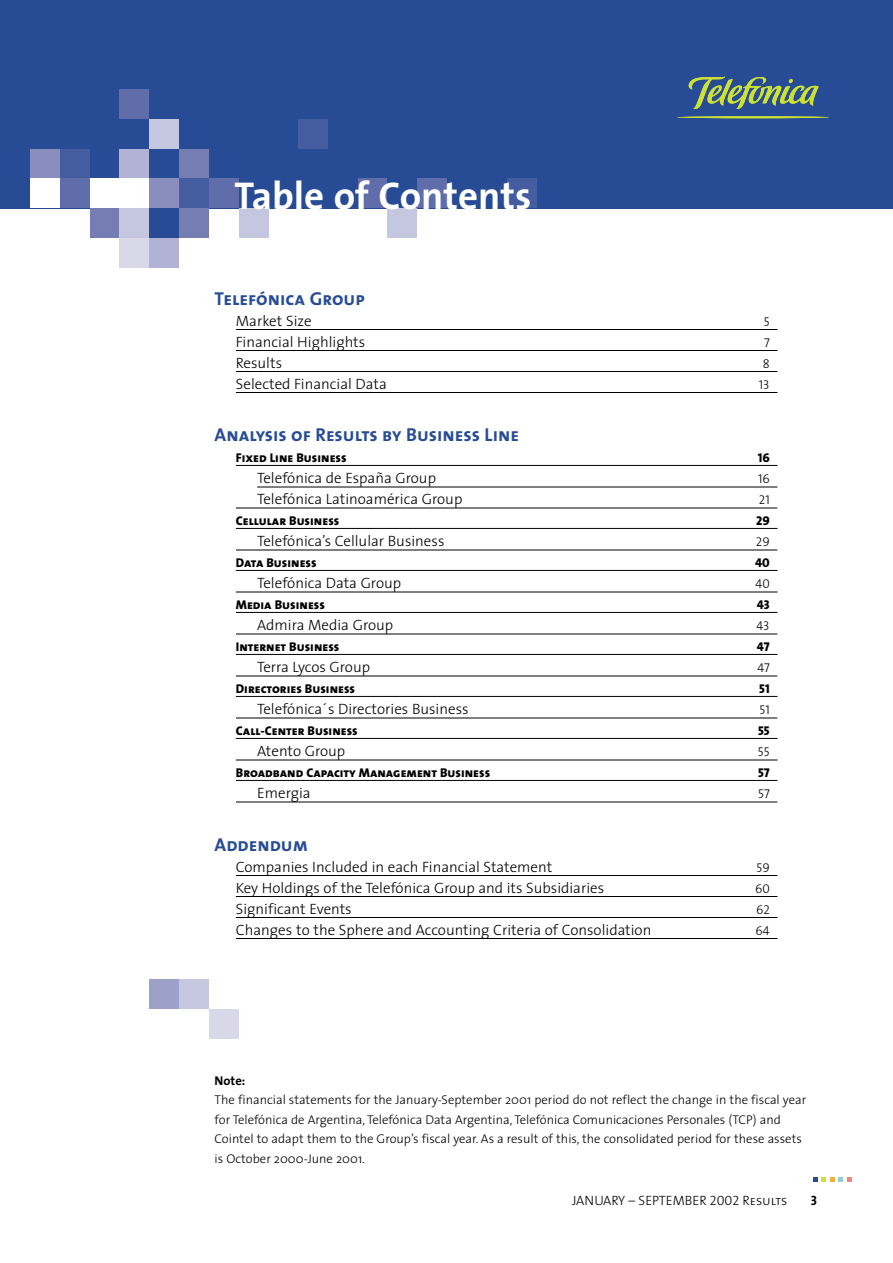
<style>
.page{position:relative;width:893px;height:1263px;background:#fff}
.page>*{position:absolute;margin:0;border:0;box-sizing:border-box;transform-origin:0 0}
.t1{font:700 39px "The Sans";color:#fff}
.t2{font:18.75px "The Sans Bold Caps";color:#274c95}
.t3{font:300 15px "The Sans";color:#000}
.t4{font:13.5px "The Sans Light Caps";color:#000}
.t5{font:13.5px "The Sans Bold Caps";color:#000}
.t6{font:300 12.75px/19.5px "The Sans";color:#000}
.t7{font:12.75px "The Sans Extra Bold Caps";color:#000}
.t8{font:12.75px "The Sans Light Caps";color:#000}
.t9{font:700 12.75px "The Sans";color:#000}
</style>
<div class="page">
<svg style="left:813px;top:1178px;width:38px;height:4px"></svg>
<div style="left:0;top:0;width:892px;height:208px;background:#274c95"></div>
<hr style="left:677px;top:116px;width:152px;height:2px;background:#cce134;border-radius:50%">
<svg style="left:688px;top:77px;width:130px;height:32px"></svg>
<div style="left:119px;top:89px;width:30px;height:30px;background:#5f6daa"></div>
<div style="left:149px;top:119px;width:30px;height:30px;background:#c5c6df"></div>
<div style="left:60px;top:149px;width:30px;height:30px;background:#445ca0"></div>
<div style="left:30px;top:149px;width:30px;height:30px;background:#8a8ebe"></div>
<div style="left:119px;top:149px;width:30px;height:30px;background:#b2b3d4"></div>
<div style="left:179px;top:149px;width:30px;height:30px;background:#757db3"></div>
<div style="left:60px;top:179px;width:30px;height:29px;background:#5f6daa"></div>
<div style="left:30px;top:179px;width:30px;height:29px;background:#fff"></div>
<div style="left:90px;top:179px;width:29px;height:29px;background:#fff"></div>
<div style="left:119px;top:179px;width:30px;height:29px;background:#fff"></div>
<div style="left:149px;top:179px;width:30px;height:29px;background:#8a8ebe"></div>
<div style="left:179px;top:179px;width:30px;height:29px;background:#445ca0"></div>
<div style="left:90px;top:208px;width:29px;height:30px;background:#757db3"></div>
<div style="left:119px;top:208px;width:30px;height:30px;background:#c5c6df"></div>
<div style="left:149px;top:208px;width:30px;height:30px;background:#274c95"></div>
<div style="left:179px;top:208px;width:30px;height:30px;background:#757db3"></div>
<div style="left:119px;top:238px;width:30px;height:30px;background:#d9d8e9"></div>
<div style="left:149px;top:238px;width:30px;height:30px;background:#b2b3d4"></div>
<div style="left:209px;top:179px;width:30px;height:29px;background:#5f6daa"></div>
<div style="left:239px;top:208px;width:29px;height:30px;background:#c5c6df"></div>
<div style="left:298px;top:119px;width:30px;height:30px;background:#445ca0"></div>
<div style="left:358px;top:179px;width:29px;height:29px;background:#5f6daa"></div>
<div style="left:387px;top:208px;width:30px;height:30px;background:#c5c6df"></div>
<div style="left:417px;top:179px;width:30px;height:29px;background:#5f6daa"></div>
<div style="left:506px;top:179px;width:30px;height:29px;background:#445ca0"></div>
<hr style="left:236px;top:329px;width:541px;height:1px;background:#000">
<hr style="left:236px;top:350px;width:541px;height:1px;background:#000">
<hr style="left:236px;top:371px;width:541px;height:1px;background:#000">
<hr style="left:236px;top:392px;width:541px;height:1px;background:#000">
<hr style="left:236px;top:465px;width:541px;height:1px;background:#000">
<hr style="left:257px;top:487px;width:520px;height:1px;background:#000">
<hr style="left:236px;top:508px;width:541px;height:1px;background:#000">
<hr style="left:236px;top:528px;width:541px;height:1px;background:#000">
<hr style="left:236px;top:550px;width:541px;height:1px;background:#000">
<hr style="left:236px;top:570px;width:541px;height:1px;background:#000">
<hr style="left:236px;top:592px;width:541px;height:1px;background:#000">
<hr style="left:236px;top:612px;width:541px;height:1px;background:#000">
<hr style="left:236px;top:634px;width:541px;height:1px;background:#000">
<hr style="left:236px;top:654px;width:541px;height:1px;background:#000">
<hr style="left:236px;top:676px;width:541px;height:1px;background:#000">
<hr style="left:236px;top:696px;width:541px;height:1px;background:#000">
<hr style="left:236px;top:718px;width:541px;height:1px;background:#000">
<hr style="left:236px;top:738px;width:541px;height:1px;background:#000">
<hr style="left:236px;top:760px;width:541px;height:1px;background:#000">
<hr style="left:236px;top:780px;width:541px;height:1px;background:#000">
<hr style="left:236px;top:802px;width:541px;height:1px;background:#000">
<hr style="left:236px;top:875px;width:541px;height:1px;background:#000">
<hr style="left:236px;top:896px;width:541px;height:1px;background:#000">
<hr style="left:236px;top:917px;width:541px;height:1px;background:#000">
<hr style="left:236px;top:938px;width:541px;height:1px;background:#000">
<div style="left:149px;top:979px;width:30px;height:30px;background:#9da0c9"></div>
<div style="left:179px;top:979px;width:30px;height:30px;background:#c5c6df"></div>
<div style="left:209px;top:1009px;width:30px;height:30px;background:#d9d8e9"></div>
<h1 class="t1" style="left:234px;top:181px;width:298px">Table of Contents</h1>
<p class="t2" style="left:215px;top:287px;width:152px">Telefónica Group</p>
<p class="t3" style="left:236px;top:315px;width:77px">Market Size</p>
<p class="t8" style="left:763px;top:314px;width:7px">5</p>
<p class="t3" style="left:236px;top:336px;width:131px">Financial Highlights</p>
<p class="t8" style="left:764px;top:335px;width:7px">7</p>
<p class="t3" style="left:236px;top:357px;width:48px">Results</p>
<p class="t8" style="left:762px;top:356px;width:8px">8</p>
<p class="t3" style="left:236px;top:378px;width:152px">Selected Financial Data</p>
<p class="t8" style="left:758px;top:377px;width:13px">13</p>
<p class="t2" style="left:215px;top:424px;width:306px">Analysis of Results by Business Line</p>
<p class="t7" style="left:236px;top:450px;width:112px">Fixed Line Business</p>
<p class="t7" style="left:757px;top:450px;width:14px">16</p>
<p class="t3" style="left:257px;top:472px;width:180px">Telefónica de España Group</p>
<p class="t8" style="left:758px;top:471px;width:13px">16</p>
<p class="t3" style="left:257px;top:493px;width:207px">Telefónica Latinoamérica Group</p>
<p class="t8" style="left:759px;top:492px;width:12px">21</p>
<p class="t7" style="left:236px;top:513px;width:105px">Cellular Business</p>
<p class="t7" style="left:756px;top:513px;width:15px">29</p>
<p class="t3" style="left:257px;top:535px;width:189px">Telefónica’s Cellular Business</p>
<p class="t8" style="left:756px;top:534px;width:15px">29</p>
<p class="t7" style="left:236px;top:555px;width:82px">Data Business</p>
<p class="t7" style="left:755px;top:555px;width:16px">40</p>
<p class="t3" style="left:257px;top:577px;width:145px">Telefónica Data Group</p>
<p class="t8" style="left:755px;top:576px;width:16px">40</p>
<p class="t7" style="left:236px;top:597px;width:91px">Media Business</p>
<p class="t7" style="left:756px;top:597px;width:15px">43</p>
<p class="t3" style="left:257px;top:619px;width:138px">Admira Media Group</p>
<p class="t8" style="left:756px;top:618px;width:15px">43</p>
<p class="t7" style="left:236px;top:639px;width:105px">Internet Business</p>
<p class="t7" style="left:756px;top:639px;width:14px">47</p>
<p class="t3" style="left:257px;top:661px;width:114px">Terra Lycos Group</p>
<p class="t8" style="left:757px;top:660px;width:14px">47</p>
<p class="t7" style="left:236px;top:681px;width:121px">Directories Business</p>
<p class="t7" style="left:759px;top:681px;width:12px">51</p>
<p class="t3" style="left:257px;top:703px;width:213px">Telefónica´s Directories Business</p>
<p class="t8" style="left:759px;top:702px;width:12px">51</p>
<p class="t7" style="left:236px;top:723px;width:123px">Call-Center Business</p>
<p class="t7" style="left:758px;top:723px;width:13px">55</p>
<p class="t3" style="left:257px;top:745px;width:90px">Atento Group</p>
<p class="t8" style="left:758px;top:744px;width:13px">55</p>
<p class="t7" style="left:236px;top:765px;width:256px">Broadband Capacity Management Business</p>
<p class="t7" style="left:758px;top:765px;width:13px">57</p>
<p class="t3" style="left:257px;top:787px;width:55px">Emergia</p>
<p class="t8" style="left:758px;top:786px;width:13px">57</p>
<p class="t2" style="left:215px;top:833px;width:95px">Addendum</p>
<p class="t3" style="left:236px;top:861px;width:318px">Companies Included in each Financial Statement</p>
<p class="t8" style="left:756px;top:860px;width:15px">59</p>
<p class="t3" style="left:236px;top:882px;width:370px">Key Holdings of the Telefónica Group and its Subsidiaries</p>
<p class="t8" style="left:755px;top:881px;width:16px">60</p>
<p class="t3" style="left:236px;top:903px;width:117px">Significant Events</p>
<p class="t8" style="left:756px;top:902px;width:15px">62</p>
<p class="t3" style="left:236px;top:924px;width:417px">Changes to the Sphere and Accounting Criteria of Consolidation</p>
<p class="t8" style="left:755px;top:923px;width:16px">64</p>
<p class="t9" style="left:215px;top:1075px;width:32px">Note:</p>
<p class="t6" style="left:215px;top:1091px;width:593px">The financial statements for the January-September 2001 period do not reflect the change in the fiscal year for Telefónica de Argentina, Telefónica Data Argentina, Telefónica Comunicaciones Personales (TCP) and Cointel to adapt them to the Group’s fiscal year. As a result of this, the consolidated period for these assets is October 2000-June 2001.</p>
<p class="t4" style="left:572px;top:1192px;width:217px">JANUARY – SEPTEMBER 2002 Results</p>
<p class="t5" style="left:810px;top:1192px;width:8px">3</p>
</div>
